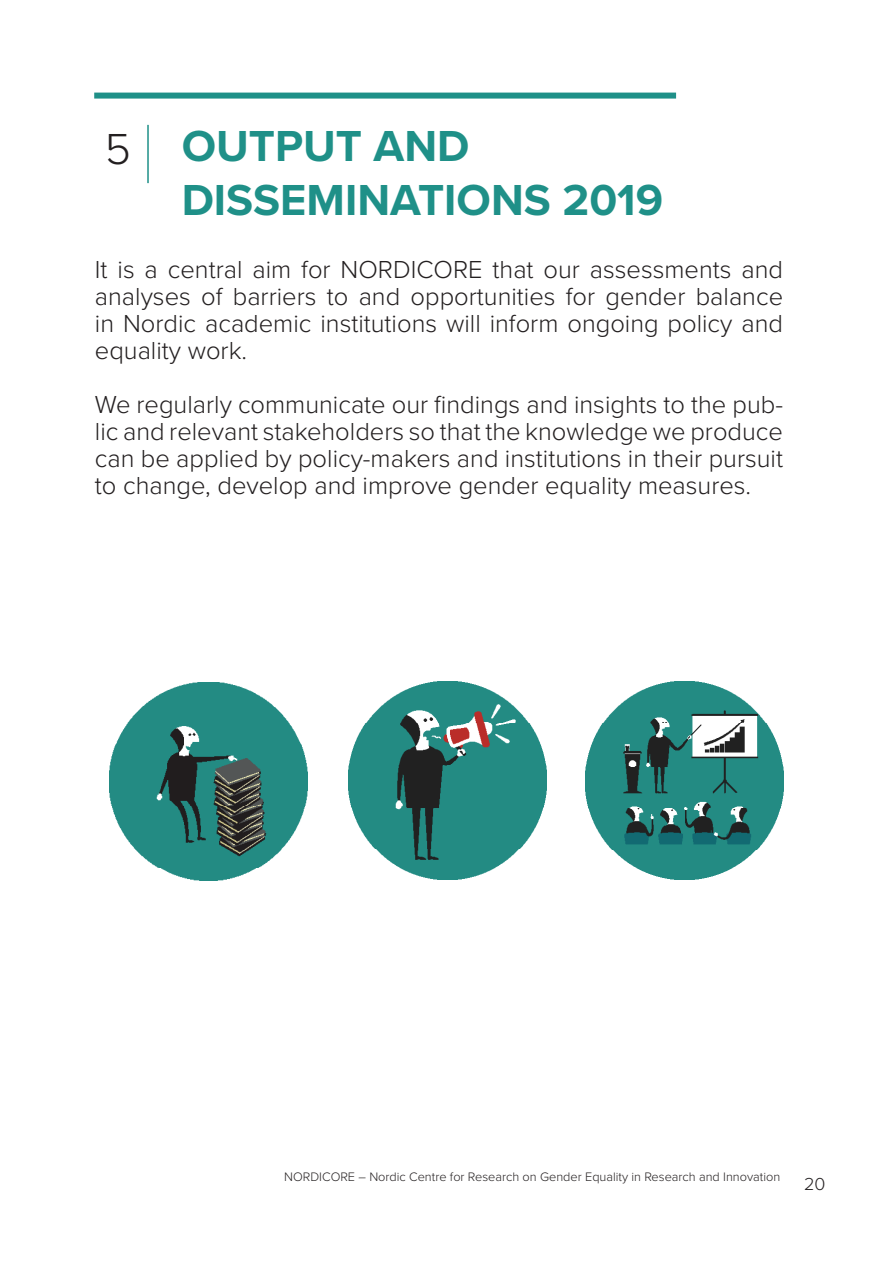
<style>
.page{position:relative;width:893px;height:1263px;background:#fff}
.page>*{position:absolute;margin:0;border:0;box-sizing:border-box;transform-origin:0 0}
.t1{font:700 45px/54px "Proxima Nova";color:#1f9088}
.t2{font:300 45px "Proxima Nova";color:#231f20}
.t3{font:300 25.5px/27px "Proxima Nova";color:#231f20;text-align:justify}
.t4{font:300 18px "Proxima Nova";color:#231f20}
.t5{font:300 12.75px "Proxima Nova";color:#231f20}
</style>
<div class="page">
<div style="left:94px;top:93px;width:582px;height:6px;background:#1f9088"></div>
<hr style="left:147px;top:125px;width:2px;height:58px;background:#1f9088">
<img style="left:348px;top:681px;width:198px;height:198px">
<img style="left:110px;top:682px;width:198px;height:198px">
<img style="left:585px;top:682px;width:198px;height:198px">
<h1 class="t2" style="left:105px;top:115px;width:28px">5</h1>
<h1 class="t1" style="left:182px;top:118px;width:483px">OUTPUT AND<br>DISSEMINATIONS 2019</h1>
<p class="t3" style="left:95px;top:254px;width:690px">It is a central aim for NORDICORE that our assessments and analyses of barriers to and opportunities for gender balance in Nordic academic institutions will inform ongoing policy and equality work.</p>
<p class="t3" style="left:95px;top:389px;width:690px">We regularly communicate our findings and insights to the pub&shy;lic and relevant stakeholders so that the knowledge we produce can be applied by policy-makers and institutions in their pursuit to change, develop and improve gender equality measures.</p>
<p class="t5" style="left:284px;top:1167px;width:498px">NORDICORE – Nordic Centre for Research on Gender Equality in Research and Innovation</p>
<p class="t4" style="left:804px;top:1170px;width:23px">20</p>
</div>
